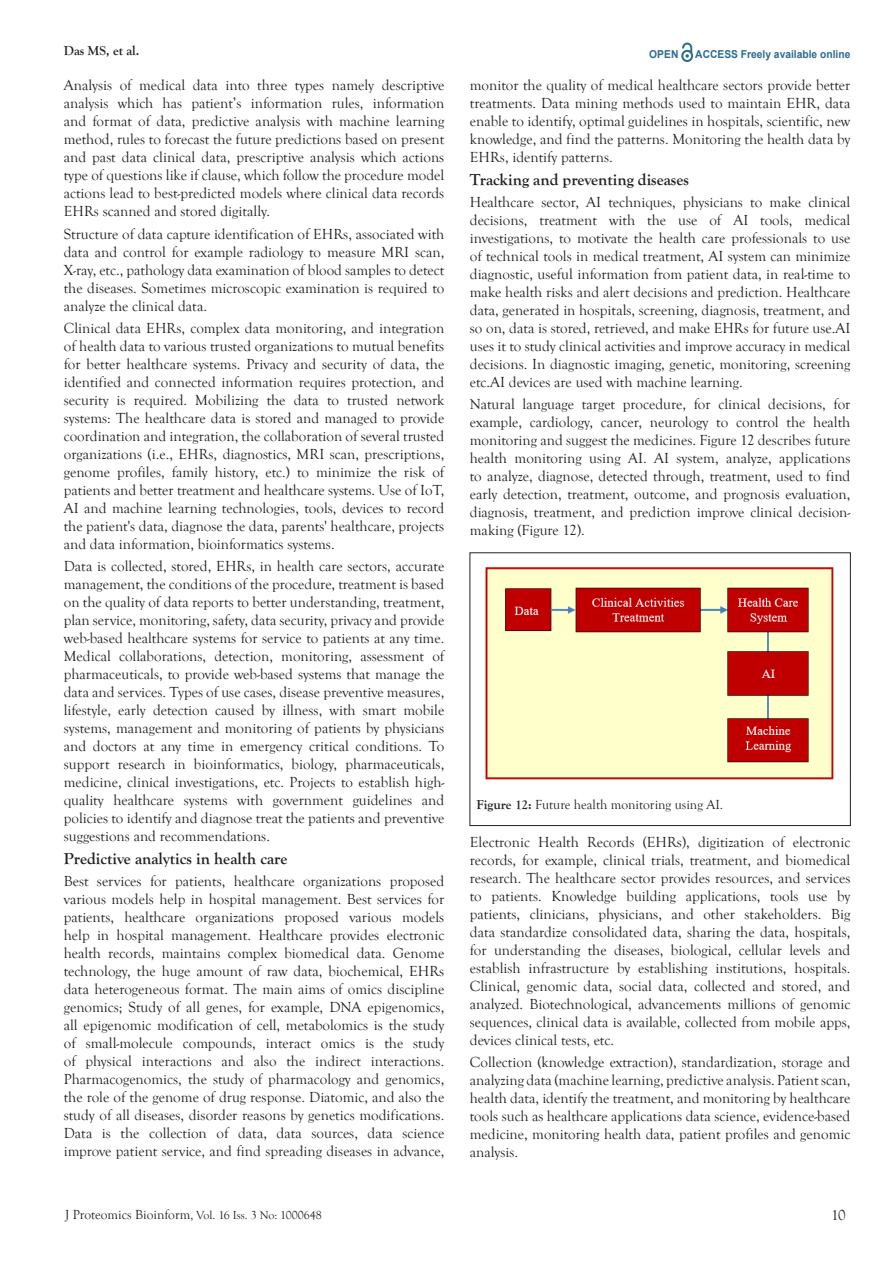
<style>
.page{position:relative;width:893px;height:1263px;background:#fff}
.page>*{position:absolute;margin:0;border:0;box-sizing:border-box;transform-origin:0 0}
.bd{font:700 16.5px "Goudy Old Style T";color:#231f20}
.bd-2{font:15px/18px "Goudy Old Style T";color:#231f20;text-align:justify}
.t1{font:13.5px "Goudy Old Style T";color:#231f20}
.t2{font:700 13.5px "Goudy Old Style T";color:#231f20}
.t3{font:12px "Goudy Old Style T";color:#231f20}
.t4{font:700 10.95px "Arial";color:#2b6b8f;scale:.94 1}
.s1{font-weight:700}
.s2{font-size:13.5px}
</style>
<div class="page">
<svg style="left:681px;top:43px;width:12px;height:19px"></svg>
<img style="left:485px;top:567px;width:349px;height:213px">
<p class="t2" style="left:64px;top:43px;width:77px">Das MS, et al.</p>
<p class="t4" style="left:649px;top:47px;width:32px">OPEN</p>
<p class="t4" style="left:695px;top:46px;width:167px">ACCESS Freely available online</p>
<p class="bd-2" style="left:64px;top:77px;width:382px">Analysis of medical data into three types namely descriptive analysis which has patient’s information rules, information and format of data, predictive analysis with machine learning method, rules to forecast the future predictions based on present and past data clinical data, prescriptive analysis which actions type of questions like if clause, which follow the procedure model actions lead to best-predicted models where clinical data records EHRs scanned and stored digitally.</p>
<p class="bd-2" style="left:64px;top:225px;width:382px">Structure of data capture identification of EHRs, associated with data and control for example radiology to measure MRI scan, X-ray, etc., pathology data examination of blood samples to detect the diseases. Sometimes microscopic examination is required to analyze the clinical data.</p>
<p class="bd-2" style="left:64px;top:319px;width:382px">Clinical data EHRs, complex data monitoring, and integration of health data to various trusted organizations to mutual benefits for better healthcare systems. Privacy and security of data, the identified and connected information requires protection, and security is required. Mobilizing the data to trusted network systems: The healthcare data is stored and managed to provide coordination and integration, the collaboration of several trusted organizations (i.e., EHRs, diagnostics, MRI scan, prescriptions, genome profiles, family history, etc.) to minimize the risk of patients and better treatment and healthcare systems. Use of IoT, AI and machine learning technologies, tools, devices to record the patient's data, diagnose the data, parents' healthcare, projects and data information, bioinformatics systems.</p>
<p class="bd-2" style="left:64px;top:558px;width:382px">Data is collected, stored, EHRs, in health care sectors, accurate management, the conditions of the procedure, treatment is based on the quality of data reports to better understanding, treatment, plan service, monitoring, safety, data security, privacy and provide web-based healthcare systems for service to patients at any time.<br>Medical collaborations, detection, monitoring, assessment of pharmaceuticals, to provide web-based systems that manage the data and services. Types of use cases, disease preventive measures, lifestyle, early detection caused by illness, with smart mobile systems, management and monitoring of patients by physicians and doctors at any time in emergency critical conditions. To support research in bioinformatics, biology, pharmaceuticals, medicine, clinical investigations, etc. Projects to establish high&shy;quality healthcare systems with government guidelines and policies to identify and diagnose treat the patients and preventive suggestions and recommendations.</p>
<p class="bd" style="left:64px;top:849px;width:225px">Predictive analytics in health care</p>
<p class="bd-2" style="left:64px;top:872px;width:382px">Best services for patients, healthcare organizations proposed various models help in hospital management. Best services for patients, healthcare organizations proposed various models help in hospital management. Healthcare provides electronic health records, maintains complex biomedical data. Genome technology, the huge amount of raw data, biochemical, EHRs data heterogeneous format. The main aims of omics discipline genomics; Study of all genes, for example, DNA epigenomics, all epigenomic modification of cell, metabolomics is the study of small-molecule compounds, interact omics is the study of physical interactions and also the indirect interactions.<br>Pharmacogenomics, the study of pharmacology and genomics, the role of the genome of drug response. Diatomic, and also the study of all diseases, disorder reasons by genetics modifications.<br>Data is the collection of data, data sources, data science improve patient service, and find spreading diseases in advance,</p>
<p class="bd-2" style="left:470px;top:77px;width:382px">monitor the quality of medical healthcare sectors provide better treatments. Data mining methods used to maintain EHR, data enable to identify, optimal guidelines in hospitals, scientific, new knowledge, and find the patterns. Monitoring the health data by EHRs, identify patterns.</p>
<p class="bd" style="left:470px;top:170px;width:221px">Tracking and preventing diseases</p>
<p class="bd-2" style="left:470px;top:193px;width:382px">Healthcare sector, AI techniques, physicians to make clinical decisions, treatment with the use of AI tools, medical investigations, to motivate the health care professionals to use of technical tools in medical treatment, AI system can minimize diagnostic, useful information from patient data, in real-time to make health risks and alert decisions and prediction. Healthcare data, generated in hospitals, screening, diagnosis, treatment, and so on, data is stored, retrieved, and make EHRs for future use.AI uses it to study clinical activities and improve accuracy in medical decisions. In diagnostic imaging, genetic, monitoring, screening etc.AI devices are used with machine learning.</p>
<p class="bd-2" style="left:470px;top:396px;width:382px">Natural language target procedure, for clinical decisions, for example, cardiology, cancer, neurology to control the health monitoring and suggest the medicines. Figure 12 describes future health monitoring using AI. AI system, analyze, applications to analyze, diagnose, detected through, treatment, used to find early detection, treatment, outcome, and prognosis evaluation, diagnosis, treatment, and prediction improve clinical decision&shy;making (Figure 12).</p>
<p class="t1" style="left:477px;top:797px;width:248px"><span class="s1">Figure 12:</span> Future health monitoring using AI.</p>
<p class="bd-2" style="left:470px;top:833px;width:382px">Electronic Health Records (EHRs), digitization of electronic records, for example, clinical trials, treatment, and biomedical research. The healthcare sector provides resources, and services to patients. Knowledge building applications, tools use by patients, clinicians, physicians, and other stakeholders. Big data standardize consolidated data, sharing the data, hospitals, for understanding the diseases, biological, cellular levels and establish infrastructure by establishing institutions, hospitals.<br>Clinical, genomic data, social data, collected and stored, and analyzed. Biotechnological, advancements millions of genomic sequences, clinical data is available, collected from mobile apps, devices clinical tests, etc.</p>
<p class="bd-2" style="left:470px;top:1053px;width:382px">Collection (knowledge extraction), standardization, storage and analyzing data (machine learning, predictive analysis. Patient scan, health data, identify the treatment, and monitoring by healthcare tools such as healthcare applications data science, evidence-based medicine, monitoring health data, patient profiles and genomic analysis.</p>
<p class="t3" style="left:65px;top:1208px;width:258px"><span class="s2">J Proteomics Bioinform</span>, Vol. 16 Iss. 3 No: 1000648</p>
<p class="bd-2" style="left:831px;top:1207px;width:16px">10</p>
</div>
